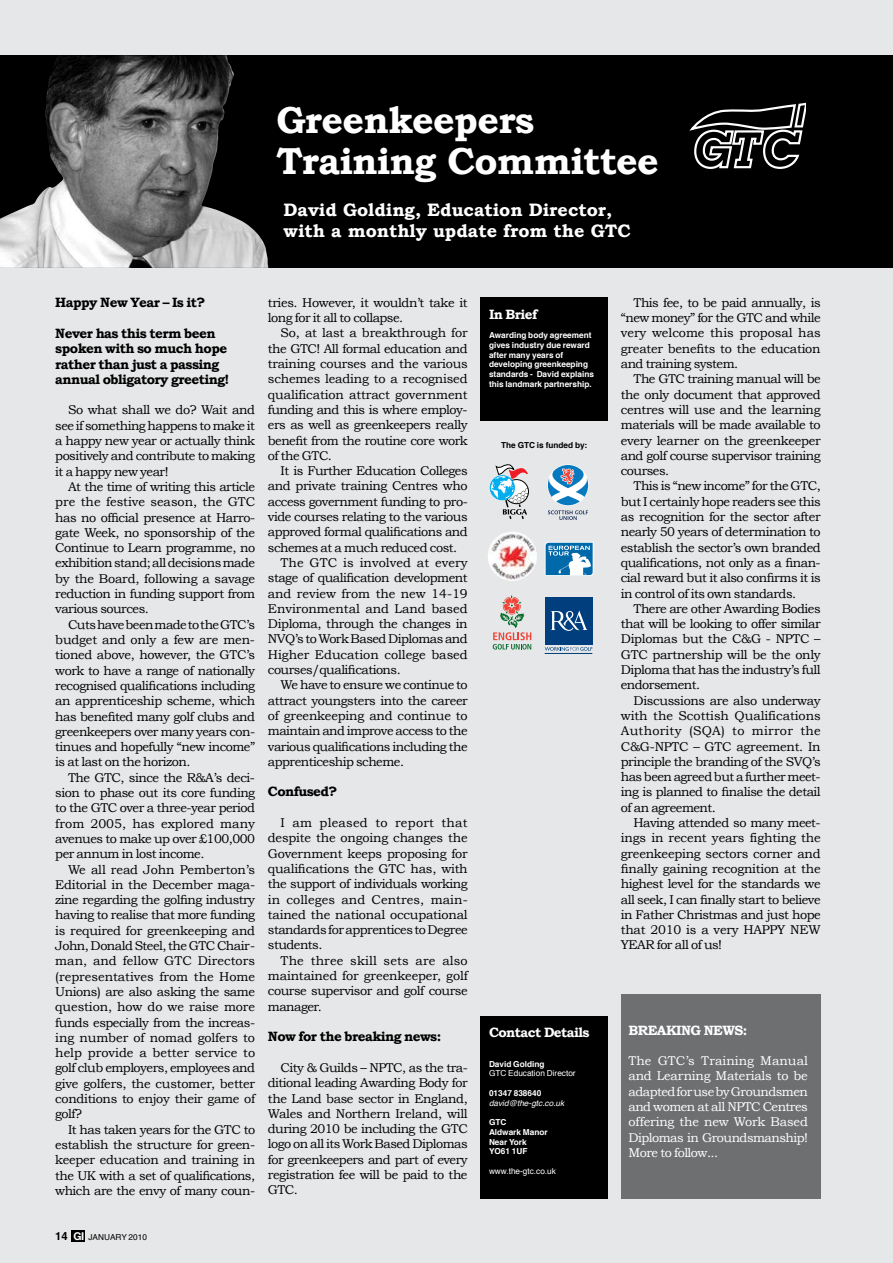
<style>
.page{position:relative;width:893px;height:1263px;background:#e6e7e8}
.page>*{position:absolute;margin:0;border:0;box-sizing:border-box;transform-origin:0 0}
.t1{font:700 37.5px/40.5px "Bookman Old Style";letter-spacing:-.02em;color:#fff}
.t2{font:700 18px/21.6px "Bookman Old Style";color:#fff}
.t3{font:700 13.5px/15.3px "Bookman Old Style";letter-spacing:-.04em;color:#000}
.t4{font:700 13.5px "Bookman Old Style";letter-spacing:-.04em;color:#fff}
.t5{font:12.75px/15.3px "Bookman Old Style";letter-spacing:-.04em;color:#000;text-align:justify}
.t6{font:12.75px/15.3px "Bookman Old Style";letter-spacing:-.04em;color:#fff;text-align:justify}
.t7{font:12.75px "Bookman Old Style";color:#000}
.t8{font:12.75px "Bookman Old Style";letter-spacing:-.005em;color:#000}
.t9{font:12.75px "Bookman Old Style";letter-spacing:-.015em;color:#000}
.t10{font:700 8.25px/9.8px "Helvetica";color:#fff}
.t11{font:8.25px "Helvetica";color:#fff}
.t12{font:italic 8.25px "Helvetica";color:#fff}
.t13{font:700 8.25px "Helvetica";color:#000}
.t14{font:8.25px "Helvetica";color:#000}
.s1{font-weight:700;font-size:11.25px}
.s2{font-family:"Helvetica Neue";font-weight:700;font-size:10.8px;color:#fff}
</style>
<div class="page">
<div style="left:504px;top:479px;width:25px;height:25px;border:1px solid #000;border-radius:50%"></div>
<svg style="left:490px;top:464px;width:38px;height:55px"></svg>
<svg style="left:493px;top:595px;width:38px;height:54px"></svg>
<svg style="left:547px;top:464px;width:42px;height:42px"></svg>
<svg style="left:548px;top:465px;width:40px;height:55px"></svg>
<svg style="left:545px;top:542px;width:49px;height:34px;background:#5b9ec8"></svg>
<svg style="left:545px;top:647px;width:47px;height:4px"></svg>
<hr style="left:545px;top:653px;width:47px;height:1px;background:#003e7e">
<div style="left:545px;top:597px;width:47px;height:47px;background:#003e7e"></div>
<svg style="left:551px;top:610px;width:36px;height:21px"></svg>
<img style="left:488px;top:531px;width:49px;height:50px;border-radius:25px">
<div style="left:0;top:55px;width:893px;height:213px;background:#000"></div>
<svg style="left:690px;top:103px;width:115px;height:66px"></svg>
<div style="left:480px;top:1016px;width:128px;height:183px;background:#000"></div>
<img style="left:0;top:55px;width:268px;height:213px">
<div style="left:480px;top:298px;width:128px;height:123px;background:#000"></div>
<div style="left:621px;top:994px;width:200px;height:205px;background:#6d6f71"></div>
<div style="left:71px;top:1230px;width:14px;height:11px;background:#000"></div>
<hr style="left:892px;top:1002px;width:1px;height:35px;background:#2f622a">
<hr style="left:892px;top:55px;width:1px;height:213px;background:#2f622a">
<h1 class="t1" style="left:276px;top:100px;width:384px">Greenkeepers<br>Training Committee</h1>
<h2 class="t2" style="left:284px;top:199px;width:349px">David Golding, Education Director, with a monthly update from the GTC</h2>
<p class="t3" style="left:55px;top:295px;width:152px">Happy New Year – Is it?</p>
<p class="t3" style="left:55px;top:325px;width:176px">Never has this term been spoken with so much hope rather than just a passing annual obligatory greeting!</p>
<p class="t5" style="left:55px;top:402px;width:201px;text-indent:13px">So what shall we do? Wait and see if something happens to make it a happy new year or actually think positively and contribute to making it a happy new year!</p>
<p class="t5" style="left:55px;top:479px;width:201px;text-indent:13px">At the time of writing this article pre the festive season, the GTC has no official presence at Harro&shy;gate Week, no sponsorship of the Continue to Learn programme, no exhibition stand; all decisions made by the Board, following a savage reduction in funding support from various sources.</p>
<p class="t5" style="left:55px;top:617px;width:201px;text-indent:13px">Cuts have been made to the GTC’s budget and only a few are men&shy;tioned above, however, the GTC’s work to have a range of nationally recognised qualifications including an apprenticeship scheme, which has benefited many golf clubs and greenkeepers over many years con&shy;tinues and hopefully “new income” is at last on the horizon.</p>
<p class="t5" style="left:55px;top:770px;width:201px;text-indent:13px">The GTC, since the R&amp;A’s deci&shy;sion to phase out its core funding to the GTC over a three-year period from 2005, has explored many avenues to make up over £100,000 per annum in lost income.</p>
<p class="t5" style="left:55px;top:861px;width:201px;text-indent:13px">We all read John Pemberton’s Editorial in the December maga&shy;zine regarding the golfing industry having to realise that more funding is required for greenkeeping and John, Donald Steel, the GTC Chair&shy;man, and fellow GTC Directors (representatives from the Home Unions) are also asking the same question, how do we raise more funds especially from the increas&shy;ing number of nomad golfers to help provide a better service to golf club employers, employees and give golfers, the customer, better conditions to enjoy their game of golf?</p>
<p class="t5" style="left:55px;top:1122px;width:201px;text-indent:13px">It has taken years for the GTC to establish the structure for green&shy;keeper education and training in the UK with a set of qualifications, which are the envy of many coun-</p>
<p class="t5" style="left:268px;top:295px;width:201px">tries. However, it wouldn’t take it long for it all to collapse.</p>
<p class="t5" style="left:268px;top:325px;width:201px;text-indent:13px">So, at last a breakthrough for the GTC! All formal education and training courses and the various schemes leading to a recognised qualification attract government funding and this is where employ&shy;ers as well as greenkeepers really benefit from the routine core work of the GTC.</p>
<p class="t5" style="left:281px;top:463px;width:189px">It is Further Education Colleges</p>
<p class="t5" style="left:268px;top:478px;width:201px">and private training Centres who</p>
<p class="t5" style="left:268px;top:494px;width:201px">access government funding to pro-</p>
<p class="t5" style="left:268px;top:509px;width:201px">vide courses relating to the various</p>
<p class="t5" style="left:268px;top:524px;width:201px">approved formal qualifications and</p>
<p class="t5" style="left:268px;top:540px;width:191px">schemes at a much reduced cost.</p>
<p class="t7" style="left:281px;top:555px;width:189px">The GTC is involved at every</p>
<p class="t5" style="left:268px;top:570px;width:201px">stage of qualification development</p>
<p class="t8" style="left:268px;top:586px;width:201px">and review from the new 14-19</p>
<p class="t8" style="left:268px;top:601px;width:201px">Environmental and Land based</p>
<p class="t5" style="left:268px;top:616px;width:201px">Diploma, through the changes in</p>
<p class="t5" style="left:268px;top:631px;width:201px">NVQ’s to Work Based Diplomas and</p>
<p class="t7" style="left:268px;top:647px;width:201px">Higher Education college based</p>
<p class="t5" style="left:268px;top:662px;width:134px">courses/qualifications.</p>
<p class="t5" style="left:281px;top:677px;width:189px">We have to ensure we continue to</p>
<p class="t5" style="left:268px;top:693px;width:201px">attract youngsters into the career</p>
<p class="t9" style="left:268px;top:708px;width:201px">of greenkeeping and continue to</p>
<p class="t5" style="left:268px;top:723px;width:201px">maintain and improve access to the</p>
<p class="t5" style="left:268px;top:738px;width:201px">various qualifications including the</p>
<p class="t5" style="left:268px;top:754px;width:138px">apprenticeship scheme.</p>
<p class="t3" style="left:268px;top:784px;width:71px">Confused?</p>
<p class="t5" style="left:268px;top:815px;width:201px;text-indent:13px">I am pleased to report that despite the ongoing changes the Government keeps proposing for qualifications the GTC has, with the support of individuals working in colleges and Centres, main&shy;tained the national occupational standards for apprentices to Degree students.</p>
<p class="t5" style="left:268px;top:953px;width:201px;text-indent:13px">The three skill sets are also maintained for greenkeeper, golf course supervisor and golf course manager.</p>
<p class="t3" style="left:268px;top:1029px;width:175px">Now for the breaking news:</p>
<p class="t5" style="left:268px;top:1060px;width:201px;text-indent:13px">City &amp; Guilds – NPTC, as the tra&shy;ditional leading Awarding Body for the Land base sector in England, Wales and Northern Ireland, will during 2010 be including the GTC logo on all its Work Based Diplomas for greenkeepers and part of every registration fee will be paid to the GTC.</p>
<p class="t14" style="left:55px;top:1231px;width:93px"><span class="s1">14</span> <span class="s2">GI</span> JANUARY 2010</p>
<p class="t4" style="left:489px;top:306px;width:50px">In Brief</p>
<p class="t10" style="left:489px;top:330px;width:106px">Awarding body agreement gives industry due reward after many years of developing greenkeeping standards - David explains this landmark partnership.</p>
<p class="t13" style="left:501px;top:439px;width:88px">The GTC is funded by:</p>
<p class="t4" style="left:489px;top:1025px;width:102px">Contact Details</p>
<p class="t10" style="left:489px;top:1059px;width:57px">David Golding</p>
<p class="t11" style="left:489px;top:1067px;width:88px">GTC Education Director</p>
<p class="t10" style="left:489px;top:1088px;width:54px">01347 838640</p>
<p class="t12" style="left:489px;top:1096px;width:77px">david@the-gtc.co.uk</p>
<p class="t10" style="left:489px;top:1117px;width:60px">GTC<br>Aldwark Manor<br>Near York<br>YO61 1UF</p>
<p class="t11" style="left:489px;top:1165px;width:68px">www.the-gtc.co.uk</p>
<p class="t5" style="left:621px;top:295px;width:201px;text-indent:13px">This fee, to be paid annually, is “new money” for the GTC and while very welcome this proposal has greater benefits to the education and training system.</p>
<p class="t5" style="left:621px;top:371px;width:201px;text-indent:13px">The GTC training manual will be the only document that approved centres will use and the learning materials will be made available to every learner on the greenkeeper and golf course supervisor training courses.</p>
<p class="t5" style="left:621px;top:478px;width:201px;text-indent:13px">This is “new income” for the GTC, but I certainly hope readers see this as recognition for the sector after nearly 50 years of determination to establish the sector’s own branded qualifications, not only as a finan&shy;cial reward but it also confirms it is in control of its own standards.</p>
<p class="t5" style="left:621px;top:601px;width:201px;text-indent:13px">There are other Awarding Bodies that will be looking to offer similar Diplomas but the C&amp;G - NPTC – GTC partnership will be the only Diploma that has the industry’s full endorsement.</p>
<p class="t5" style="left:621px;top:693px;width:201px;text-indent:13px">Discussions are also underway with the Scottish Qualifications Authority (SQA) to mirror the C&amp;G-NPTC – GTC agreement. In principle the branding of the SVQ’s has been agreed but a further meet&shy;ing is planned to finalise the detail of an agreement.</p>
<p class="t5" style="left:621px;top:815px;width:201px;text-indent:13px">Having attended so many meet&shy;ings in recent years fighting the greenkeeping sectors corner and finally gaining recognition at the highest level for the standards we all seek, I can finally start to believe in Father Christmas and just hope that 2010 is a very HAPPY NEW YEAR for all of us!</p>
<p class="t4" style="left:628px;top:1022px;width:120px">BREAKING NEWS:</p>
<p class="t6" style="left:628px;top:1053px;width:181px">The GTC’s Training Manual and Learning Materials to be adapted for use by Groundsmen and women at all NPTC Centres offering the new Work Based Diplomas in Groundsmanship!<br>More to follow...</p>
</div>
